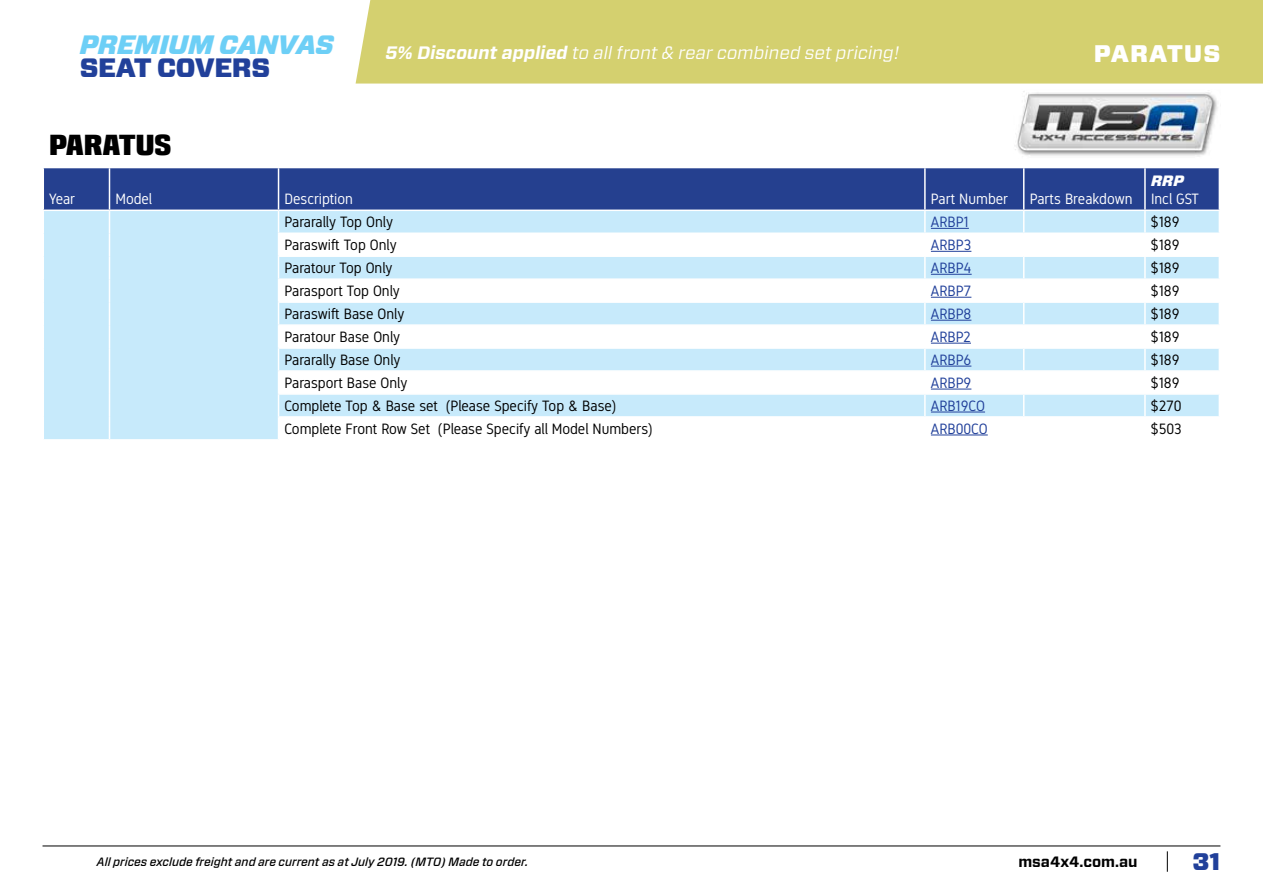
<style>
.page{position:relative;width:1263px;height:893px;background:#fff}
.page>*{position:absolute;margin:0;border:0;box-sizing:border-box;transform-origin:0 0}
.t1{font:700 27px "Built Titling Rg";color:#000;scale:1.5 1}
.t2{font:italic 900 26.55px "Forza";letter-spacing:-.02em;color:#6dcff6}
.t3{font:900 26.55px "Forza";letter-spacing:-.02em;color:#21409a}
.t4{font:900 24px "Forza";letter-spacing:.04em;color:#fff}
.t5{font:900 24px "Forza";color:#21409a}
.t6{font:italic 18px "Forza";color:#fff}
.t7{font:15px "Gidole";color:#000}
.t8{font:15px "Gidole";color:#21409a}
.t9{font:15px "Gidole";color:#fff}
.t10{font:700 15px "Forza";color:#000}
.t11{font:italic 900 15px "Forza";color:#fff}
.t12{font:italic 500 12px "Forza";color:#000}
.s1{font-weight:700}
</style>
<div class="page">
<svg style="left:1167px;top:851px;width:1px;height:21px"></svg>
<hr style="left:43px;top:846px;width:1177px;height:1px;background:#000">
<div style="left:356px;top:0;width:907px;height:84px;background:#d4d06f"></div>
<div style="left:44px;top:168px;width:1175px;height:42px;background:#25408f"></div>
<svg style="left:44px;top:211px;width:1175px;height:228px;fill:#c7eafb"></svg>
<hr style="left:109px;top:168px;width:1px;height:42px;background:#fff">
<hr style="left:278px;top:168px;width:1px;height:42px;background:#fff">
<hr style="left:924px;top:168px;width:2px;height:42px;background:#fff">
<hr style="left:1023px;top:168px;width:1px;height:42px;background:#fff">
<hr style="left:1144px;top:168px;width:2px;height:42px;background:#fff">
<hr style="left:924px;top:211px;width:2px;height:21px;background:#fff">
<hr style="left:1144px;top:211px;width:2px;height:21px;background:#fff">
<hr style="left:278px;top:232px;width:647px;height:2px;background:#fff">
<hr style="left:925px;top:232px;width:99px;height:2px;background:#fff">
<hr style="left:924px;top:234px;width:2px;height:21px;background:#fff">
<hr style="left:1024px;top:232px;width:121px;height:2px;background:#fff">
<hr style="left:1145px;top:232px;width:75px;height:2px;background:#fff">
<hr style="left:1144px;top:234px;width:2px;height:21px;background:#fff">
<hr style="left:278px;top:255px;width:647px;height:2px;background:#fff">
<hr style="left:925px;top:255px;width:99px;height:2px;background:#fff">
<hr style="left:924px;top:257px;width:2px;height:21px;background:#fff">
<hr style="left:1024px;top:255px;width:121px;height:2px;background:#fff">
<hr style="left:1145px;top:255px;width:75px;height:2px;background:#fff">
<hr style="left:1144px;top:257px;width:2px;height:21px;background:#fff">
<hr style="left:278px;top:278px;width:647px;height:2px;background:#fff">
<hr style="left:925px;top:278px;width:99px;height:2px;background:#fff">
<hr style="left:924px;top:280px;width:2px;height:21px;background:#fff">
<hr style="left:1024px;top:278px;width:121px;height:2px;background:#fff">
<hr style="left:1145px;top:278px;width:75px;height:2px;background:#fff">
<hr style="left:1144px;top:280px;width:2px;height:21px;background:#fff">
<hr style="left:278px;top:301px;width:647px;height:2px;background:#fff">
<hr style="left:925px;top:301px;width:99px;height:2px;background:#fff">
<hr style="left:924px;top:303px;width:2px;height:21px;background:#fff">
<hr style="left:1024px;top:301px;width:121px;height:2px;background:#fff">
<hr style="left:1145px;top:301px;width:75px;height:2px;background:#fff">
<hr style="left:1144px;top:303px;width:2px;height:21px;background:#fff">
<hr style="left:278px;top:324px;width:647px;height:2px;background:#fff">
<hr style="left:925px;top:324px;width:99px;height:2px;background:#fff">
<hr style="left:924px;top:326px;width:2px;height:21px;background:#fff">
<hr style="left:1024px;top:324px;width:121px;height:2px;background:#fff">
<hr style="left:1145px;top:324px;width:75px;height:2px;background:#fff">
<hr style="left:1144px;top:326px;width:2px;height:21px;background:#fff">
<hr style="left:278px;top:347px;width:647px;height:2px;background:#fff">
<hr style="left:925px;top:347px;width:99px;height:2px;background:#fff">
<hr style="left:924px;top:349px;width:2px;height:21px;background:#fff">
<hr style="left:1024px;top:347px;width:121px;height:2px;background:#fff">
<hr style="left:1145px;top:347px;width:75px;height:2px;background:#fff">
<hr style="left:1144px;top:349px;width:2px;height:21px;background:#fff">
<hr style="left:278px;top:370px;width:647px;height:2px;background:#fff">
<hr style="left:925px;top:370px;width:99px;height:2px;background:#fff">
<hr style="left:924px;top:372px;width:2px;height:21px;background:#fff">
<hr style="left:1024px;top:370px;width:121px;height:2px;background:#fff">
<hr style="left:1145px;top:370px;width:75px;height:2px;background:#fff">
<hr style="left:1144px;top:372px;width:2px;height:21px;background:#fff">
<hr style="left:278px;top:393px;width:647px;height:2px;background:#fff">
<hr style="left:925px;top:393px;width:99px;height:2px;background:#fff">
<hr style="left:924px;top:395px;width:2px;height:21px;background:#fff">
<hr style="left:1024px;top:393px;width:121px;height:2px;background:#fff">
<hr style="left:1145px;top:393px;width:75px;height:2px;background:#fff">
<hr style="left:1144px;top:395px;width:2px;height:21px;background:#fff">
<svg style="left:109px;top:211px;width:1px;height:228px"></svg>
<hr style="left:278px;top:416px;width:647px;height:2px;background:#fff">
<svg style="left:278px;top:211px;width:1px;height:228px"></svg>
<hr style="left:925px;top:416px;width:99px;height:2px;background:#fff">
<hr style="left:924px;top:418px;width:2px;height:21px;background:#fff">
<hr style="left:1024px;top:416px;width:121px;height:2px;background:#fff">
<svg style="left:1023px;top:211px;width:1px;height:228px"></svg>
<hr style="left:1145px;top:416px;width:75px;height:2px;background:#fff">
<hr style="left:1144px;top:418px;width:2px;height:21px;background:#fff">
<hr style="left:931px;top:228px;width:38px;height:1px;background:#21409a">
<hr style="left:931px;top:251px;width:40px;height:1px;background:#21409a">
<hr style="left:931px;top:274px;width:41px;height:1px;background:#21409a">
<hr style="left:931px;top:297px;width:40px;height:1px;background:#21409a">
<hr style="left:931px;top:320px;width:40px;height:1px;background:#21409a">
<hr style="left:931px;top:343px;width:40px;height:1px;background:#21409a">
<hr style="left:931px;top:366px;width:40px;height:1px;background:#21409a">
<hr style="left:931px;top:389px;width:40px;height:1px;background:#21409a">
<hr style="left:931px;top:412px;width:54px;height:1px;background:#21409a">
<hr style="left:931px;top:435px;width:57px;height:1px;background:#21409a">
<img style="left:1015px;top:91px;width:203px;height:65px">
<h2 class="t2" style="left:80px;top:26px;width:256px">PREMIUM CANVAS</h2>
<p class="t6" style="left:384px;top:40px;width:520px"><span class="s1">5% Discountapplied</span> to allfront&amp; rearcombined setpricing!</p>
<h2 class="t3" style="left:80px;top:50px;width:192px">SEAT COVERS</h2>
<h3 class="t4" style="left:1094px;top:37px;width:128px">PARATUS</h3>
<h1 class="t1" style="left:49px;top:129px;width:83px">PARATUS</h1>
<p class="t9" style="left:49px;top:190px;width:27px">Year</p>
<p class="t9" style="left:115px;top:190px;width:38px">Model</p>
<p class="t9" style="left:285px;top:190px;width:70px">Description</p>
<p class="t9" style="left:931px;top:190px;width:79px">Part Number</p>
<p class="t9" style="left:1030px;top:190px;width:104px">Parts Breakdown</p>
<p class="t11" style="left:1151px;top:171px;width:34px">RRP</p>
<p class="t9" style="left:1151px;top:190px;width:49px">Incl GST</p>
<p class="t7" style="left:285px;top:213px;width:110px">Pararally Top Only</p>
<p class="t8" style="left:931px;top:213px;width:39px">ARBP1</p>
<p class="t7" style="left:1151px;top:213px;width:30px">$189</p>
<p class="t7" style="left:284px;top:236px;width:114px">Paraswift Top Only</p>
<p class="t8" style="left:931px;top:236px;width:42px">ARBP3</p>
<p class="t7" style="left:1151px;top:236px;width:30px">$189</p>
<p class="t7" style="left:284px;top:259px;width:109px">Paratour Top Only</p>
<p class="t8" style="left:931px;top:259px;width:42px">ARBP4</p>
<p class="t7" style="left:1151px;top:259px;width:30px">$189</p>
<p class="t7" style="left:284px;top:282px;width:117px">Parasport Top Only</p>
<p class="t8" style="left:931px;top:282px;width:42px">ARBP7</p>
<p class="t7" style="left:1151px;top:282px;width:30px">$189</p>
<p class="t7" style="left:284px;top:305px;width:121px">Paraswift Base Only</p>
<p class="t8" style="left:931px;top:305px;width:42px">ARBP8</p>
<p class="t7" style="left:1151px;top:305px;width:30px">$189</p>
<p class="t7" style="left:284px;top:328px;width:117px">Paratour Base Only</p>
<p class="t8" style="left:931px;top:328px;width:42px">ARBP2</p>
<p class="t7" style="left:1151px;top:328px;width:30px">$189</p>
<p class="t7" style="left:284px;top:351px;width:117px">Pararally Base Only</p>
<p class="t8" style="left:931px;top:351px;width:42px">ARBP6</p>
<p class="t7" style="left:1151px;top:351px;width:30px">$189</p>
<p class="t7" style="left:284px;top:374px;width:124px">Parasport Base Only</p>
<p class="t8" style="left:931px;top:374px;width:42px">ARBP9</p>
<p class="t7" style="left:1151px;top:374px;width:30px">$189</p>
<p class="t7" style="left:284px;top:397px;width:333px">Complete Top &amp; Base set (Please Specify Top &amp; Base)</p>
<p class="t8" style="left:931px;top:397px;width:56px">ARB19CO</p>
<p class="t7" style="left:1151px;top:397px;width:32px">$270</p>
<p class="t7" style="left:284px;top:420px;width:369px">Complete Front Row Set (Please Specify all Model Numbers)</p>
<p class="t8" style="left:931px;top:420px;width:58px">ARB00CO</p>
<p class="t7" style="left:1151px;top:420px;width:32px">$503</p>
<p class="t12" style="left:97px;top:854px;width:433px">All prices exclude freight and are current as at July 2019. (MTO) Made to order.</p>
<p class="t10" style="left:1018px;top:851px;width:121px">msa4x4.com.au</p>
<h3 class="t5" style="left:1192px;top:845px;width:30px">31</h3>
</div>
